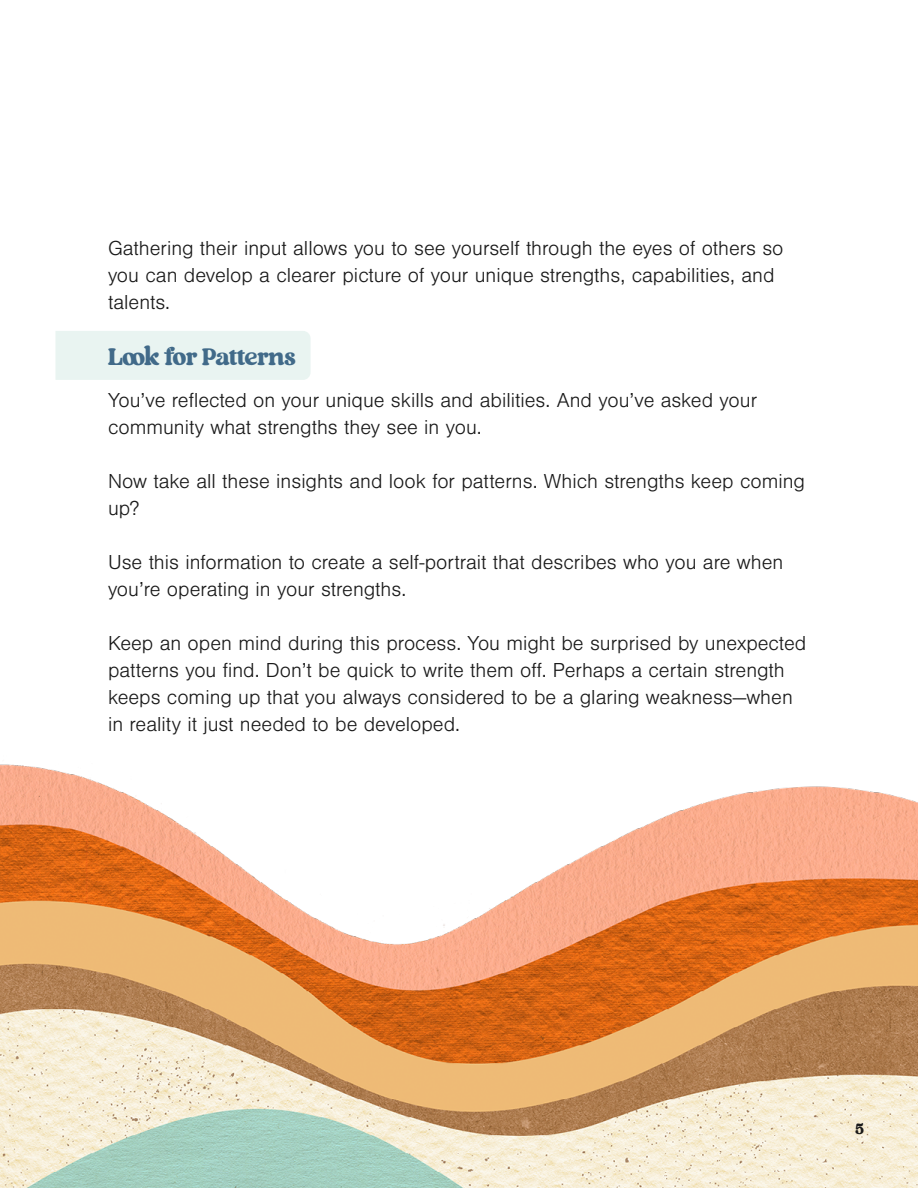
<style>
.page{position:relative;width:918px;height:1188px;background:#fff}
.page>*{position:absolute;margin:0;border:0;box-sizing:border-box;transform-origin:0 0}
.t1{font:24px "Regards";color:#416a89}
.t2{font:300 21px/27px "Nimbus San";color:#191919}
.t3{font:15px "Regards";color:#191919}
</style>
<div class="page">
<img style="left:0;top:331px;width:918px;height:857px">
<p class="t2" style="left:108px;top:235px;width:677px">Gathering their input allows you to see yourself through the eyes of others so you can develop a clearer picture of your unique strengths, capabilities, and talents.</p>
<p class="t1" style="left:108px;top:340px;width:189px">Look for Patterns</p>
<p class="t2" style="left:108px;top:387px;width:651px">You’ve reflected on your unique skills and abilities. And you’ve asked your community what strengths they see in you.</p>
<p class="t2" style="left:108px;top:468px;width:698px">Now take all these insights and look for patterns. Which strengths keep coming up?</p>
<p class="t2" style="left:108px;top:549px;width:677px">Use this information to create a self-portrait that describes who you are when you’re operating in your strengths.</p>
<p class="t2" style="left:108px;top:630px;width:700px">Keep an open mind during this process. You might be surprised by unexpected patterns you find. Don’t be quick to write them off. Perhaps a certain strength keeps coming up that you always considered to be a glaring weakness—when in reality it just needed to be developed.</p>
<p class="t3" style="left:855px;top:1118px;width:10px">5</p>
</div>
